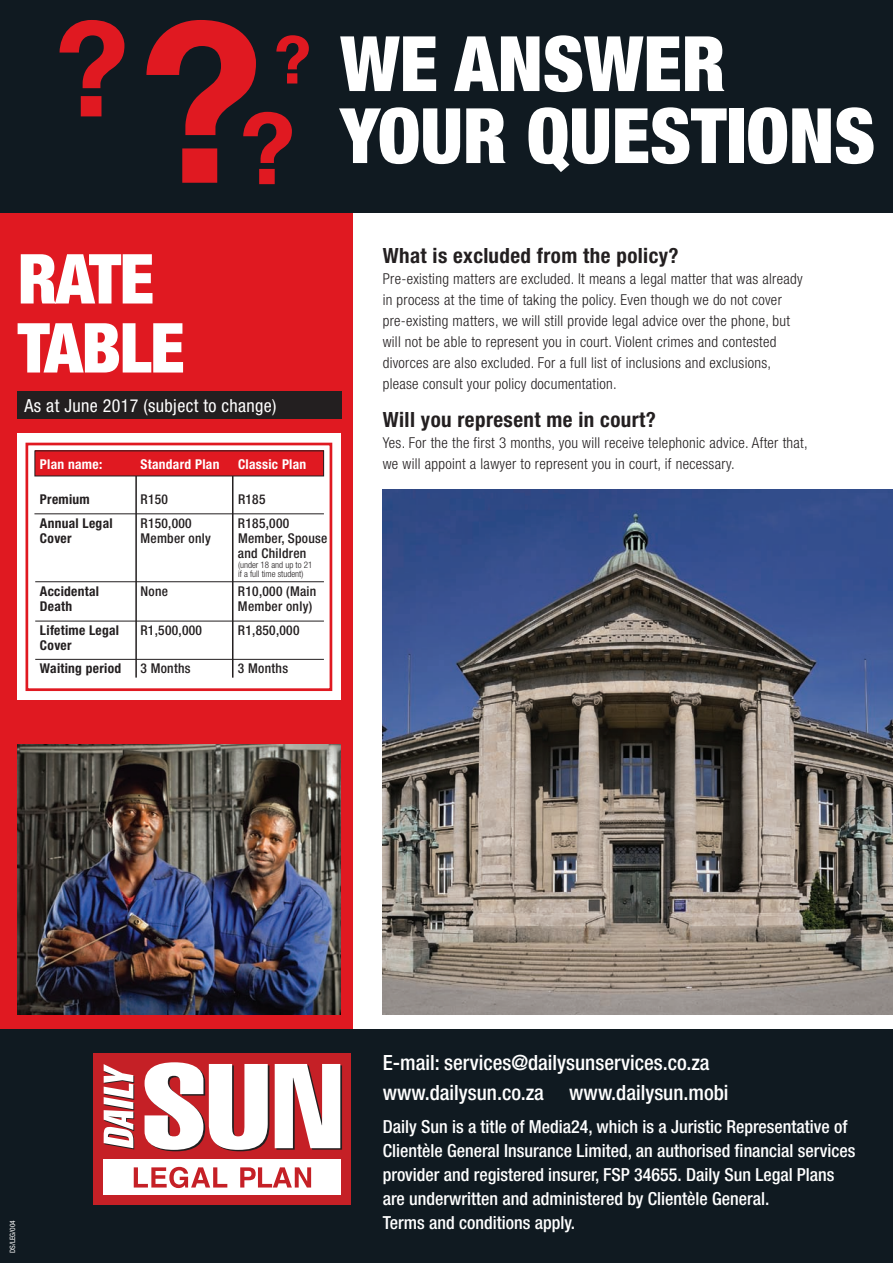
<style>
.page{position:relative;width:893px;height:1263px;background:#fff}
.page>*{position:absolute;margin:0;border:0;box-sizing:border-box;transform-origin:0 0}
.t1{font:900 condensed 76.5px/72px "Helvetica Neue";color:#fff}
.t2{font:900 condensed 69px/69px "Helvetica Neue";letter-spacing:-.02em;color:#fff}
.t3{font:500 condensed 21px/30px "Helvetica Neue";color:#fff}
.t4{font:700 condensed 21px "Helvetica Neue";letter-spacing:.02em;color:#231f20}
.t5{font:500 condensed 18px/24px "Helvetica Neue";color:#fff}
.t6{font:condensed 18px "Helvetica Neue";letter-spacing:.02em;color:#fff}
.t7{font:300 condensed 15px/21px "Helvetica Neue";letter-spacing:.02em;color:#231f20}
.t8{font:500 condensed 13.5px/15px "Helvetica Neue";letter-spacing:.02em;color:#231f20}
.t9{font:700 condensed 13.5px/23.5px "Helvetica Neue";letter-spacing:.02em;color:#231f20}
.t10{font:700 condensed 13.5px "Helvetica Neue";letter-spacing:.02em;color:#fff}
.t11{font:300 condensed 9px/9px "Helvetica Neue";color:#231f20}
.t12{font:condensed 7.35px "Helvetica Neue";color:#fff}
</style>
<div class="page">
<div style="left:0;top:213px;width:353px;height:1050px;background:#e01921"></div>
<div style="left:0;top:1029px;width:893px;height:234px;background:#101a21"></div>
<div style="left:0;top:0;width:893px;height:213px;background:#101a21"></div>
<div style="left:94px;top:1054px;width:257px;height:151px;background:#c52026"></div>
<svg style="left:104px;top:1062px;width:238px;height:89px"></svg>
<div style="left:104px;top:1160px;width:237px;height:35px;background:#fff"></div>
<svg style="left:134px;top:1167px;width:177px;height:21px"></svg>
<svg style="left:60px;top:20px;width:64px;height:96px"></svg>
<svg style="left:146px;top:20px;width:163px;height:164px"></svg>
<div style="left:17px;top:433px;width:323px;height:266px;background:#fff"></div>
<div style="left:26px;top:443px;width:306px;height:248px;border:3px solid #e01921"></div>
<div style="left:17px;top:391px;width:324px;height:28px;background:#231f20"></div>
<hr style="left:34px;top:513px;width:290px;height:1px;background:#231f20">
<hr style="left:35px;top:581px;width:289px;height:1px;background:#231f20">
<hr style="left:35px;top:659px;width:289px;height:1px;background:#231f20">
<hr style="left:35px;top:621px;width:289px;height:1px;background:#231f20">
<img style="left:17px;top:744px;width:323px;height:270px">
<img style="left:383px;top:489px;width:510px;height:525px">
<hr style="left:135px;top:476px;width:2px;height:202px;background:#231f20">
<hr style="left:232px;top:476px;width:1px;height:202px;background:#231f20">
<div style="left:35px;top:451px;width:289px;height:25px;background:#e01921"></div>
<h1 class="t1" style="left:340px;top:27px;width:537px">WE ANSWER<br>YOUR QUESTIONS</h1>
<h2 class="t2" style="left:18px;top:243px;width:168px">RATE<br>TABLE</h2>
<p class="t6" style="left:24px;top:395px;width:254px">As at June 2017 (subject to change)</p>
<p class="t10" style="left:40px;top:455px;width:64px">Plan name:</p>
<p class="t10" style="left:140px;top:455px;width:80px">Standard Plan</p>
<p class="t10" style="left:238px;top:455px;width:70px">Classic Plan</p>
<p class="t9" style="left:40px;top:488px;width:51px">Premium</p>
<p class="t8" style="left:140px;top:492px;width:29px">R150</p>
<p class="t8" style="left:238px;top:492px;width:29px">R185</p>
<p class="t9" style="left:40px;top:511px;width:74px">Annual Legal</p>
<p class="t8" style="left:140px;top:515px;width:53px">R150,000</p>
<p class="t8" style="left:238px;top:515px;width:53px">R185,000</p>
<p class="t9" style="left:40px;top:526px;width:33px">Cover</p>
<p class="t8" style="left:140px;top:530px;width:72px">Member only</p>
<p class="t8" style="left:238px;top:530px;width:91px">Member, Spouse and Children</p>
<p class="t9" style="left:40px;top:580px;width:61px">Accidental</p>
<p class="t8" style="left:140px;top:584px;width:29px">None</p>
<p class="t8" style="left:238px;top:584px;width:80px">R10,000 (Main</p>
<p class="t9" style="left:40px;top:595px;width:34px">Death</p>
<p class="t8" style="left:238px;top:599px;width:76px">Member only)</p>
<p class="t9" style="left:40px;top:618px;width:81px">Lifetime Legal</p>
<p class="t8" style="left:140px;top:622px;width:63px">R1,500,000</p>
<p class="t8" style="left:238px;top:622px;width:63px">R1,850,000</p>
<p class="t9" style="left:40px;top:633px;width:83px">Cover<br>Waiting period</p>
<p class="t11" style="left:238px;top:560px;width:76px">(under 18 and up to 21 if a full time student)</p>
<p class="t8" style="left:140px;top:661px;width:52px">3 Months</p>
<p class="t8" style="left:238px;top:661px;width:52px">3 Months</p>
<h3 class="t4" style="left:383px;top:243px;width:297px">What is excluded from the policy?</h3>
<p class="t7" style="left:383px;top:268px;width:421px">Pre-existing matters are excluded. It means a legal matter that was already in process at the time of taking the policy. Even though we do not cover pre-existing matters, we will still provide legal advice over the phone, but will not be able to represent you in court. Violent crimes and contested divorces are also excluded. For a full list of inclusions and exclusions, please consult your policy documentation.</p>
<h3 class="t4" style="left:383px;top:407px;width:275px">Will you represent me in court?</h3>
<p class="t7" style="left:383px;top:432px;width:427px">Yes. For the the first 3 months, you will receive telephonic advice. After that, we will appoint a lawyer to represent you in court, if necessary.</p>
<p class="t12" style="left:8px;top:1253px;width:35px;rotate:-90deg">DS/LEG/004</p>
<h3 class="t3" style="left:383px;top:1047px;width:347px">E-mail: services@dailysunservices.co.za www.dailysun.co.za www.dailysun.mobi</h3>
<p class="t5" style="left:383px;top:1114px;width:474px">Daily Sun is a title of Media24, which is a Juristic Representative of Clientèle General Insurance Limited, an authorised financial services provider and registered insurer, FSP 34655. Daily Sun Legal Plans are underwritten and administered by Clientèle General.<br>Terms and conditions apply.</p>
</div>
